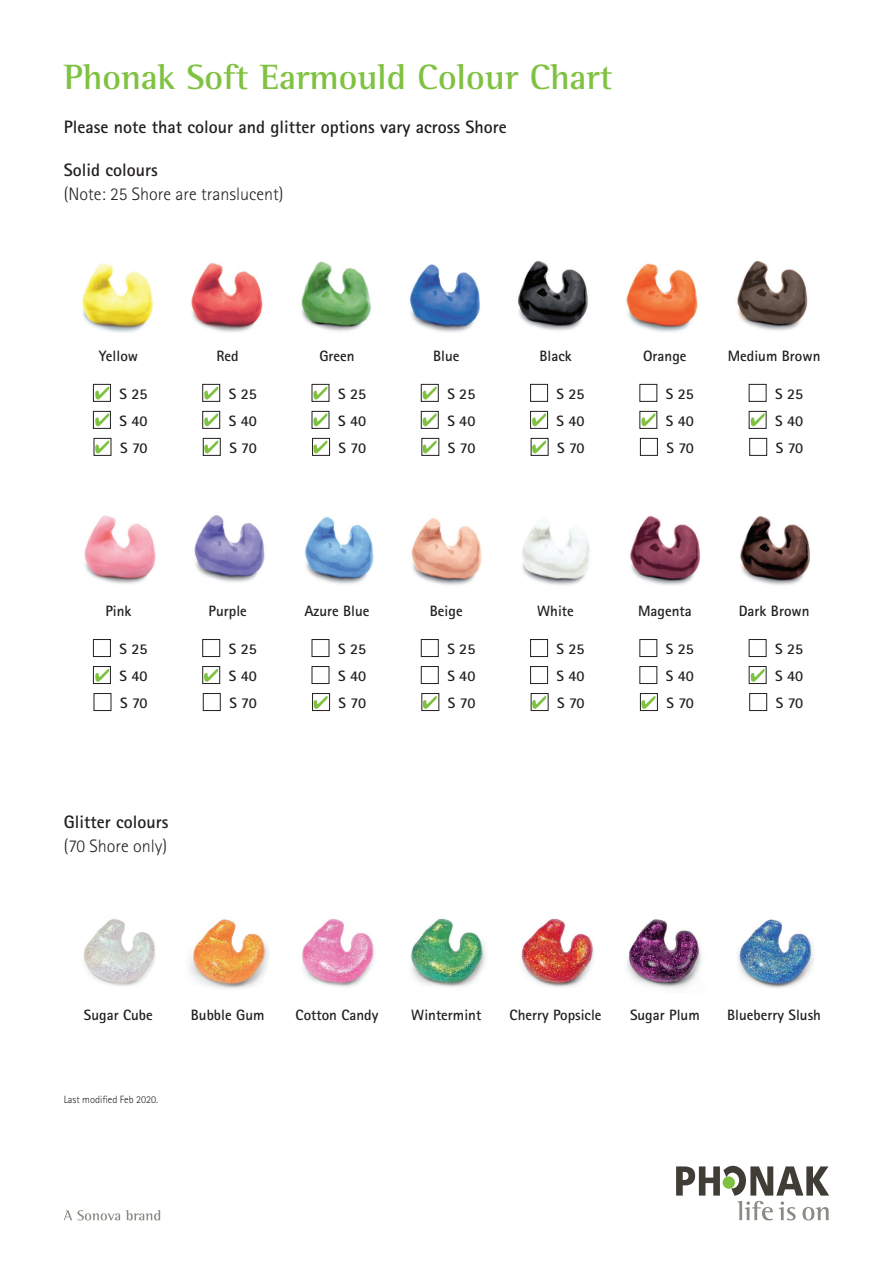
<style>
.page{position:relative;width:893px;height:1263px;background:#fff}
.page>*{position:absolute;margin:0;border:0;box-sizing:border-box;transform-origin:0 0}
.t1{font:700 36px "Rotis Semi Serif Pro";color:#7fc241}
.t2{font:700 18px "Rotis Sans Serif Pro";color:#231f20}
.t3{font:300 18px "Rotis Sans Serif Pro";color:#231f20}
.t4{font:700 15px/27px "Rotis Sans Serif Pro";color:#231f20;text-align:justify}
.t5{font:300 10.5px "Rotis Sans Serif Pro";color:#231f20}
</style>
<div class="page">
<img style="left:82px;top:260px;width:726px;height:73px">
<img style="left:84px;top:515px;width:726px;height:70px">
<svg style="left:64px;top:1210px;width:56px;height:10px"></svg>
<svg style="left:126px;top:1210px;width:34px;height:10px"></svg>
<svg style="left:676px;top:1166px;width:153px;height:54px"></svg>
<div style="left:93px;top:384px;width:18px;height:18px;border:1px solid #231f20"></div>
<div style="left:93px;top:411px;width:18px;height:18px;border:1px solid #231f20"></div>
<div style="left:94px;top:438px;width:17px;height:18px;border:1px solid #231f20"></div>
<div style="left:203px;top:384px;width:17px;height:18px;border:1px solid #231f20"></div>
<div style="left:203px;top:411px;width:17px;height:18px;border:1px solid #231f20"></div>
<div style="left:203px;top:438px;width:17px;height:18px;border:1px solid #231f20"></div>
<div style="left:312px;top:384px;width:17px;height:18px;border:1px solid #231f20"></div>
<div style="left:312px;top:411px;width:17px;height:18px;border:1px solid #231f20"></div>
<div style="left:312px;top:438px;width:18px;height:18px;border:1px solid #231f20"></div>
<div style="left:421px;top:384px;width:17px;height:18px;border:1px solid #231f20"></div>
<div style="left:421px;top:411px;width:17px;height:18px;border:1px solid #231f20"></div>
<div style="left:422px;top:438px;width:17px;height:18px;border:1px solid #231f20"></div>
<div style="left:530px;top:384px;width:18px;height:18px;border:1px solid #231f20"></div>
<div style="left:530px;top:411px;width:18px;height:18px;border:1px solid #231f20"></div>
<div style="left:531px;top:438px;width:17px;height:18px;border:1px solid #231f20"></div>
<div style="left:640px;top:384px;width:17px;height:18px;border:1px solid #231f20"></div>
<div style="left:640px;top:411px;width:17px;height:18px;border:1px solid #231f20"></div>
<div style="left:640px;top:438px;width:18px;height:18px;border:1px solid #231f20"></div>
<div style="left:749px;top:384px;width:17px;height:18px;border:1px solid #231f20"></div>
<div style="left:749px;top:411px;width:17px;height:18px;border:1px solid #231f20"></div>
<div style="left:749px;top:438px;width:18px;height:18px;border:1px solid #231f20"></div>
<div style="left:93px;top:639px;width:18px;height:18px;border:1px solid #231f20"></div>
<div style="left:93px;top:666px;width:18px;height:18px;border:1px solid #231f20"></div>
<div style="left:94px;top:693px;width:17px;height:18px;border:1px solid #231f20"></div>
<div style="left:203px;top:639px;width:17px;height:18px;border:1px solid #231f20"></div>
<div style="left:203px;top:666px;width:17px;height:18px;border:1px solid #231f20"></div>
<div style="left:203px;top:693px;width:17px;height:18px;border:1px solid #231f20"></div>
<div style="left:312px;top:639px;width:17px;height:18px;border:1px solid #231f20"></div>
<div style="left:312px;top:666px;width:17px;height:18px;border:1px solid #231f20"></div>
<div style="left:312px;top:693px;width:18px;height:18px;border:1px solid #231f20"></div>
<div style="left:421px;top:639px;width:17px;height:18px;border:1px solid #231f20"></div>
<div style="left:421px;top:666px;width:17px;height:18px;border:1px solid #231f20"></div>
<div style="left:422px;top:693px;width:17px;height:18px;border:1px solid #231f20"></div>
<div style="left:530px;top:639px;width:18px;height:18px;border:1px solid #231f20"></div>
<div style="left:530px;top:666px;width:18px;height:18px;border:1px solid #231f20"></div>
<div style="left:531px;top:693px;width:17px;height:18px;border:1px solid #231f20"></div>
<div style="left:640px;top:639px;width:17px;height:18px;border:1px solid #231f20"></div>
<div style="left:640px;top:666px;width:17px;height:18px;border:1px solid #231f20"></div>
<div style="left:640px;top:693px;width:18px;height:18px;border:1px solid #231f20"></div>
<div style="left:749px;top:639px;width:17px;height:18px;border:1px solid #231f20"></div>
<div style="left:749px;top:666px;width:17px;height:18px;border:1px solid #231f20"></div>
<div style="left:749px;top:693px;width:18px;height:18px;border:1px solid #231f20"></div>
<svg style="left:95px;top:387px;width:14px;height:12px"></svg>
<svg style="left:95px;top:413px;width:14px;height:13px"></svg>
<svg style="left:95px;top:441px;width:14px;height:12px"></svg>
<svg style="left:95px;top:669px;width:14px;height:13px"></svg>
<svg style="left:204px;top:669px;width:14px;height:13px"></svg>
<svg style="left:751px;top:669px;width:14px;height:13px"></svg>
<svg style="left:314px;top:696px;width:14px;height:13px"></svg>
<svg style="left:423px;top:696px;width:14px;height:13px"></svg>
<svg style="left:532px;top:696px;width:14px;height:13px"></svg>
<svg style="left:641px;top:696px;width:14px;height:13px"></svg>
<svg style="left:204px;top:387px;width:14px;height:12px"></svg>
<svg style="left:204px;top:413px;width:14px;height:13px"></svg>
<svg style="left:204px;top:441px;width:14px;height:12px"></svg>
<svg style="left:313px;top:387px;width:14px;height:12px"></svg>
<svg style="left:313px;top:413px;width:14px;height:13px"></svg>
<svg style="left:313px;top:441px;width:14px;height:12px"></svg>
<svg style="left:423px;top:387px;width:14px;height:12px"></svg>
<svg style="left:423px;top:413px;width:14px;height:13px"></svg>
<svg style="left:423px;top:441px;width:14px;height:12px"></svg>
<svg style="left:532px;top:413px;width:14px;height:13px"></svg>
<svg style="left:532px;top:441px;width:14px;height:12px"></svg>
<svg style="left:641px;top:413px;width:14px;height:13px"></svg>
<svg style="left:751px;top:413px;width:14px;height:13px"></svg>
<img style="left:83px;top:919px;width:72px;height:67px">
<img style="left:189px;top:919px;width:80px;height:70px">
<img style="left:302px;top:919px;width:73px;height:68px">
<img style="left:411px;top:918px;width:75px;height:69px">
<img style="left:521px;top:918px;width:73px;height:69px">
<img style="left:627px;top:919px;width:75px;height:70px">
<img style="left:737px;top:919px;width:77px;height:69px">
<h1 class="t1" style="left:64px;top:55px;width:550px">Phonak Soft Earmould Colour Chart</h1>
<p class="t2" style="left:64px;top:115px;width:444px">Please note that colour and glitter options vary across Shore</p>
<p class="t2" style="left:64px;top:158px;width:95px">Solid colours</p>
<p class="t3" style="left:64px;top:183px;width:221px">(Note: 25 Shore are translucent)</p>
<p class="t4" style="left:99px;top:342px;width:41px">Yellow</p>
<p class="t4" style="left:217px;top:342px;width:24px">Red</p>
<p class="t4" style="left:319px;top:342px;width:37px">Green</p>
<p class="t4" style="left:433px;top:342px;width:28px">Blue</p>
<p class="t4" style="left:539px;top:342px;width:34px">Black</p>
<p class="t4" style="left:643px;top:342px;width:45px">Orange</p>
<p class="t4" style="left:728px;top:342px;width:94px">Medium Brown</p>
<p class="t4" style="left:119px;top:380px;width:30px">S 25<br>S 40<br>S 70</p>
<p class="t4" style="left:229px;top:380px;width:30px">S 25<br>S 40<br>S 70</p>
<p class="t4" style="left:338px;top:380px;width:30px">S 25<br>S 40<br>S 70</p>
<p class="t4" style="left:447px;top:380px;width:30px">S 25<br>S 40<br>S 70</p>
<p class="t4" style="left:557px;top:380px;width:30px">S 25<br>S 40<br>S 70</p>
<p class="t4" style="left:666px;top:380px;width:30px">S 25<br>S 40<br>S 70</p>
<p class="t4" style="left:775px;top:380px;width:30px">S 25<br>S 40<br>S 70</p>
<p class="t4" style="left:105px;top:597px;width:28px">Pink</p>
<p class="t4" style="left:209px;top:597px;width:40px">Purple</p>
<p class="t4" style="left:304px;top:597px;width:67px">Azure Blue</p>
<p class="t4" style="left:430px;top:597px;width:34px">Beige</p>
<p class="t4" style="left:537px;top:597px;width:38px">White</p>
<p class="t4" style="left:638px;top:597px;width:55px">Magenta</p>
<p class="t4" style="left:739px;top:597px;width:72px">Dark Brown</p>
<p class="t4" style="left:119px;top:635px;width:30px">S 25<br>S 40<br>S 70</p>
<p class="t4" style="left:229px;top:635px;width:30px">S 25<br>S 40<br>S 70</p>
<p class="t4" style="left:338px;top:635px;width:30px">S 25<br>S 40<br>S 70</p>
<p class="t4" style="left:447px;top:635px;width:30px">S 25<br>S 40<br>S 70</p>
<p class="t4" style="left:557px;top:635px;width:30px">S 25<br>S 40<br>S 70</p>
<p class="t4" style="left:666px;top:635px;width:30px">S 25<br>S 40<br>S 70</p>
<p class="t4" style="left:775px;top:635px;width:30px">S 25<br>S 40<br>S 70</p>
<p class="t2" style="left:64px;top:810px;width:106px">Glitter colours</p>
<p class="t3" style="left:64px;top:836px;width:105px">(70 Shore only)</p>
<p class="t4" style="left:84px;top:1002px;width:70px">Sugar Cube</p>
<p class="t4" style="left:191px;top:1002px;width:75px">Bubble Gum</p>
<p class="t4" style="left:296px;top:1002px;width:84px">Cotton Candy</p>
<p class="t4" style="left:411px;top:1002px;width:71px">Wintermint</p>
<p class="t4" style="left:510px;top:1002px;width:93px">Cherry Popsicle</p>
<p class="t4" style="left:630px;top:1002px;width:71px">Sugar Plum</p>
<p class="t4" style="left:727px;top:1002px;width:95px">Blueberry Slush</p>
<p class="t5" style="left:64px;top:1093px;width:96px">Last modified Feb 2020.</p>
</div>
